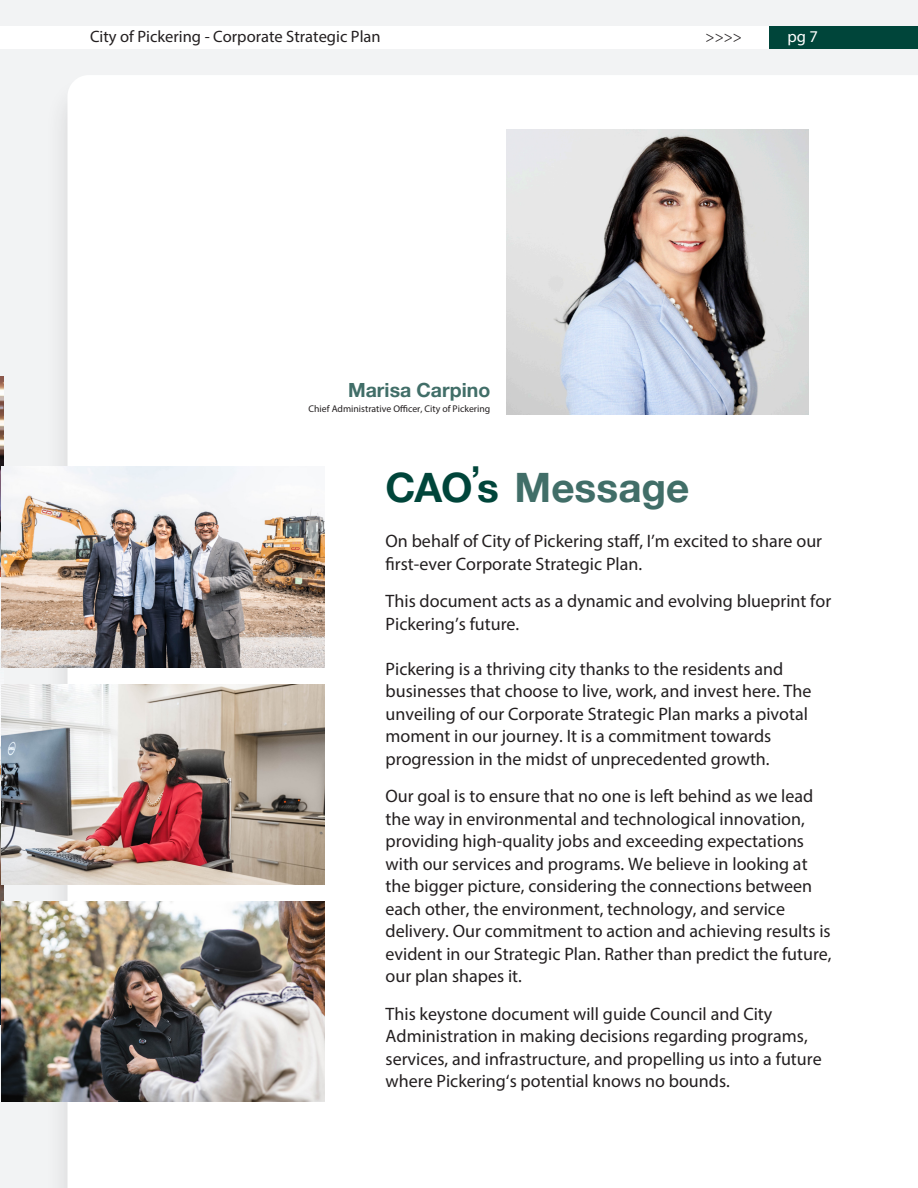
<style>
.page{position:relative;width:918px;height:1188px;background:#f2f3f4}
.page>*{position:absolute;margin:0;border:0;box-sizing:border-box;transform-origin:0 0}
.Headline_27_31_Left{font:700 40.5px "Helvetica Neue";color:#416e68}
.Headline_61_65_Left{font:500 40.5px "Helvetica Neue";color:#00453a}
.Headline_13_15_Left{font:700 19.5px "Helvetica Neue";color:#416e68}
.Copy_Text_08_14_Full_Length{font:18px/22.5px "Myriad Pro";color:#231f20}
.t1{font:16.5px "Myriad Pro";color:#231f20}
.t2{font:16.5px "Minion Pro";color:#231f20}
.t3{font:16.5px "Myriad Pro";color:#fff}
.Small_Text_6_10_Left{font:9.75px "Myriad Pro";color:#231f20}
.s1{color:#00453a}
</style>
<div class="page">
<div style="left:68px;top:75px;width:850px;height:1113px;background:#fff"></div>
<img style="left:0;top:600px;width:3px;height:201px">
<img style="left:0;top:376px;width:3px;height:201px">
<img style="left:0;top:824px;width:3px;height:200px">
<img style="left:507px;top:130px;width:302px;height:285px">
<img style="left:2px;top:467px;width:323px;height:200px">
<img style="left:2px;top:684px;width:323px;height:201px">
<img style="left:2px;top:901px;width:323px;height:201px">
<div style="left:769px;top:26px;width:149px;height:23px;background:#00453a"></div>
<div style="left:0;top:26px;width:769px;height:23px;background:#fff"></div>
<p class="t1" style="left:90px;top:27px;width:292px">City of Pickering - Corporate Strategic Plan</p>
<p class="t2" style="left:706px;top:26px;width:38px">&gt;&gt;&gt;&gt;</p>
<p class="t3" style="left:787px;top:27px;width:32px">pg 7</p>
<p class="Headline_13_15_Left" style="left:348px;top:375px;width:144px">Marisa Carpino</p>
<p class="Small_Text_6_10_Left" style="left:309px;top:403px;width:183px">Chief Administrative Officer, City of Pickering</p>
<p class="Headline_61_65_Left" style="left:470px;top:426px;width:13px">‚</p>
<p class="Headline_27_31_Left" style="left:386px;top:456px;width:305px"><span class="s1">CAOs</span> Message</p>
<p class="Copy_Text_08_14_Full_Length" style="left:386px;top:530px;width:438px">On behalf of City of Pickering staff, I’m excited to share our first-ever Corporate Strategic Plan.</p>
<p class="Copy_Text_08_14_Full_Length" style="left:386px;top:590px;width:447px">This document acts as a dynamic and evolving blueprint for<br>Pickering’s future.</p>
<p class="Copy_Text_08_14_Full_Length" style="left:386px;top:657px;width:428px">Pickering is a thriving city thanks to the residents and businesses that choose to live, work, and invest here. The unveiling of our Corporate Strategic Plan marks a pivotal moment in our journey. It is a commitment towards progression in the midst of unprecedented growth.</p>
<p class="Copy_Text_08_14_Full_Length" style="left:386px;top:785px;width:448px">Our goal is to ensure that no one is left behind as we lead the way in environmental and technological innovation, providing high-quality jobs and exceeding expectations with our services and programs. We believe in looking at the bigger picture, considering the connections between each other, the environment, technology, and service delivery. Our commitment to action and achieving results is evident in our Strategic Plan. Rather than predict the future, our plan shapes it.</p>
<p class="Copy_Text_08_14_Full_Length" style="left:386px;top:1002px;width:438px">This keystone document will guide Council and City Administration in making decisions regarding programs, services, and infrastructure, and propelling us into a future where Pickering‘s potential knows no bounds.</p>
</div>
